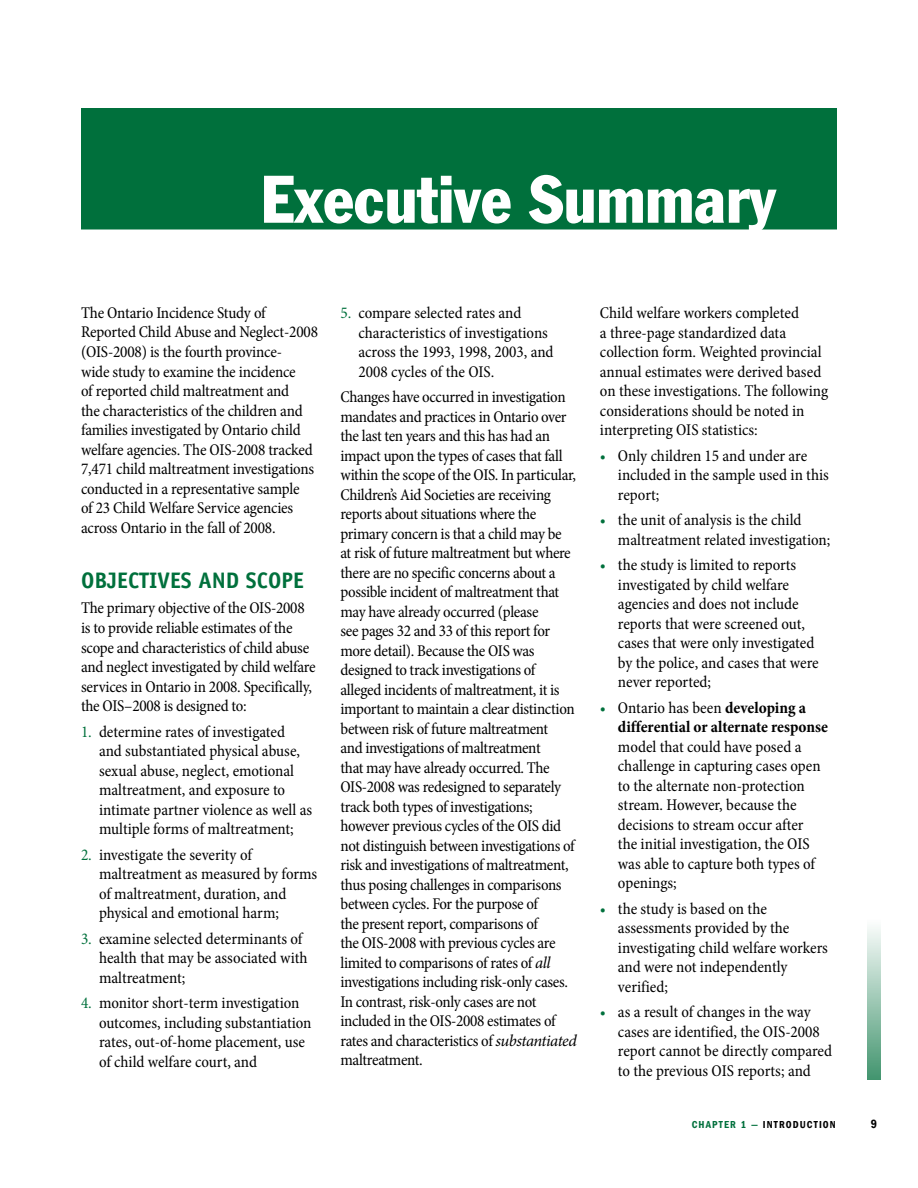
<style>
.page{position:relative;width:918px;height:1188px;background:#fff}
.page>*{position:absolute;margin:0;border:0;box-sizing:border-box;transform-origin:0 0}
.t1{font:condensed 66px "Franklin Gothic";color:#fff}
.t2{font:700 22.5px "Officina Sans";color:#00703c}
.t3{font:condensed 16.5px/19.5px "Minion Pro";letter-spacing:-.01em;color:#000}
.t4{font:700 condensed 16.5px/19.5px "Minion Pro";letter-spacing:-.005em;color:#000}
.t5{font:600 condensed 12.45px "Franklin Gothic";color:#000}
.t6{font:600 condensed 10.5px "Franklin Gothic";letter-spacing:.105em;color:#000}
.t7{font:600 condensed 10.5px "Franklin Gothic";letter-spacing:.105em;color:#00703c}
.s1{color:#00703c}
.s2{font-style:italic;font-stretch:normal}
.s3{font-weight:400;color:#00703c}
.s4{font-weight:400}
</style>
<div class="page">
<svg style="left:867px;top:927px;width:14px;height:153px;background:#9bc6b2"></svg>
<div style="left:81px;top:108px;width:756px;height:122px;background:#00703c"></div>
<h1 class="t1" style="left:261px;top:159px;width:517px">Executive Summary</h1>
<p class="t3" style="left:81px;top:303px;width:239px">The Ontario Incidence Study of Reported Child Abuse and Neglect-2008 (OIS‑2008) is the fourth province-<br>wide study to examine the incidence<br>of reported child maltreatment and<br>the characteristics of the children and families investigated by Ontario child welfare agencies. The OIS‑2008 tracked 7,471 child maltreatment investigations conducted in a representative sample<br>of 23 Child Welfare Service agencies across Ontario in the fall of 2008.</p>
<h2 class="t2" style="left:81px;top:566px;width:224px">OBJECTIVES AND SCOPE</h2>
<p class="t3" style="left:81px;top:599px;width:236px">The primary objective of the OIS‑2008 is to provide reliable estimates of the scope and characteristics of child abuse and neglect investigated by child welfare services in Ontario in 2008. Specifically, the OIS–2008 is designed to:</p>
<p class="t3" style="left:99px;top:722px;width:215px;text-indent:-18px"><span class="s1">1.</span> determine rates of investigated<br>and substantiated physical abuse, sexual abuse, neglect, emotional maltreatment, and exposure to intimate partner violence as well as multiple forms of maltreatment;</p>
<p class="t3" style="left:99px;top:845px;width:220px;text-indent:-18px"><span class="s1">2.</span> investigate the severity of maltreatment as measured by forms of maltreatment, duration, and physical and emotional harm;</p>
<p class="t3" style="left:99px;top:929px;width:210px;text-indent:-18px"><span class="s1">3.</span> examine selected determinants of health that may be associated with maltreatment;</p>
<p class="t3" style="left:99px;top:993px;width:214px;text-indent:-18px"><span class="s1">4.</span> monitor short-term investigation outcomes, including substantiation rates, out-of-home placement, use of child welfare court, and</p>
<p class="t3" style="left:358px;top:303px;width:197px;text-indent:-18px"><span class="s1">5.</span> compare selected rates and characteristics of investigations across the 1993, 1998, 2003, and<br>2008 cycles of the OIS.</p>
<p class="t3" style="left:340px;top:387px;width:238px">Changes have occurred in investigation mandates and practices in Ontario over the last ten years and this has had an impact upon the types of cases that fall within the scope of the OIS. In particular, Children’s Aid Societies are receiving reports about situations where the primary concern is that a child may be<br>at risk of future maltreatment but where there are no specific concerns about a possible incident of maltreatment that may have already occurred (please<br>see pages 32 and 33 of this report for more detail). Because the OIS was designed to track investigations of alleged incidents of maltreatment, it is important to maintain a clear distinction between risk of future maltreatment<br>and investigations of maltreatment<br>that may have already occurred. The OIS‑2008 was redesigned to separately track both types of investigations; however previous cycles of the OIS did not distinguish between investigations of risk and investigations of maltreatment, thus posing challenges in comparisons between cycles. For the purpose of<br>the present report, comparisons of<br>the OIS‑2008 with previous cycles are limited to comparisons of rates of <span class="s2">all </span>investigations including risk-only cases.<br>In contrast, risk-only cases are not included in the OIS‑2008 estimates of rates and characteristics of <span class="s2">substantiated </span>maltreatment.</p>
<p class="t3" style="left:600px;top:303px;width:230px">Child welfare workers completed<br>a three-page standardized data collection form. Weighted provincial annual estimates were derived based on these investigations. The following considerations should be noted in interpreting OIS statistics:</p>
<p class="t3" style="left:618px;top:446px;width:213px;text-indent:-18px"><span class="s1">•</span> Only children 15 and under are included in the sample used in this report;</p>
<p class="t3" style="left:618px;top:510px;width:214px;text-indent:-18px"><span class="s1">•</span> the unit of analysis is the child maltreatment related investigation;</p>
<p class="t3" style="left:618px;top:555px;width:202px;text-indent:-18px"><span class="s1">•</span> the study is limited to reports investigated by child welfare agencies and does not include reports that were screened out, cases that were only investigated by the police, and cases that were never reported;</p>
<p class="t4" style="left:618px;top:698px;width:211px;text-indent:-18px"><span class="s3">•</span> <span class="s4">Ontario has been</span> developing a differential or alternate response</p>
<p class="t3" style="left:618px;top:737px;width:204px">model that could have posed a challenge in capturing cases open to the alternate non-protection stream. However, because the decisions to stream occur after the initial investigation, the OIS was able to capture both types of openings;</p>
<p class="t3" style="left:618px;top:899px;width:212px;text-indent:-18px"><span class="s1">•</span> the study is based on the assessments provided by the investigating child welfare workers and were not independently verified;</p>
<p class="t3" style="left:618px;top:1002px;width:216px;text-indent:-18px"><span class="s1">•</span> as a result of changes in the way cases are identified, the OIS‑2008 report cannot be directly compared to the previous OIS reports; and</p>
<p class="t7" style="left:692px;top:1119px;width:68px">CHAPTER 1 —</p>
<p class="t6" style="left:763px;top:1119px;width:74px">INTRODUCTION</p>
<p class="t5" style="left:871px;top:1117px;width:8px">9</p>
</div>
